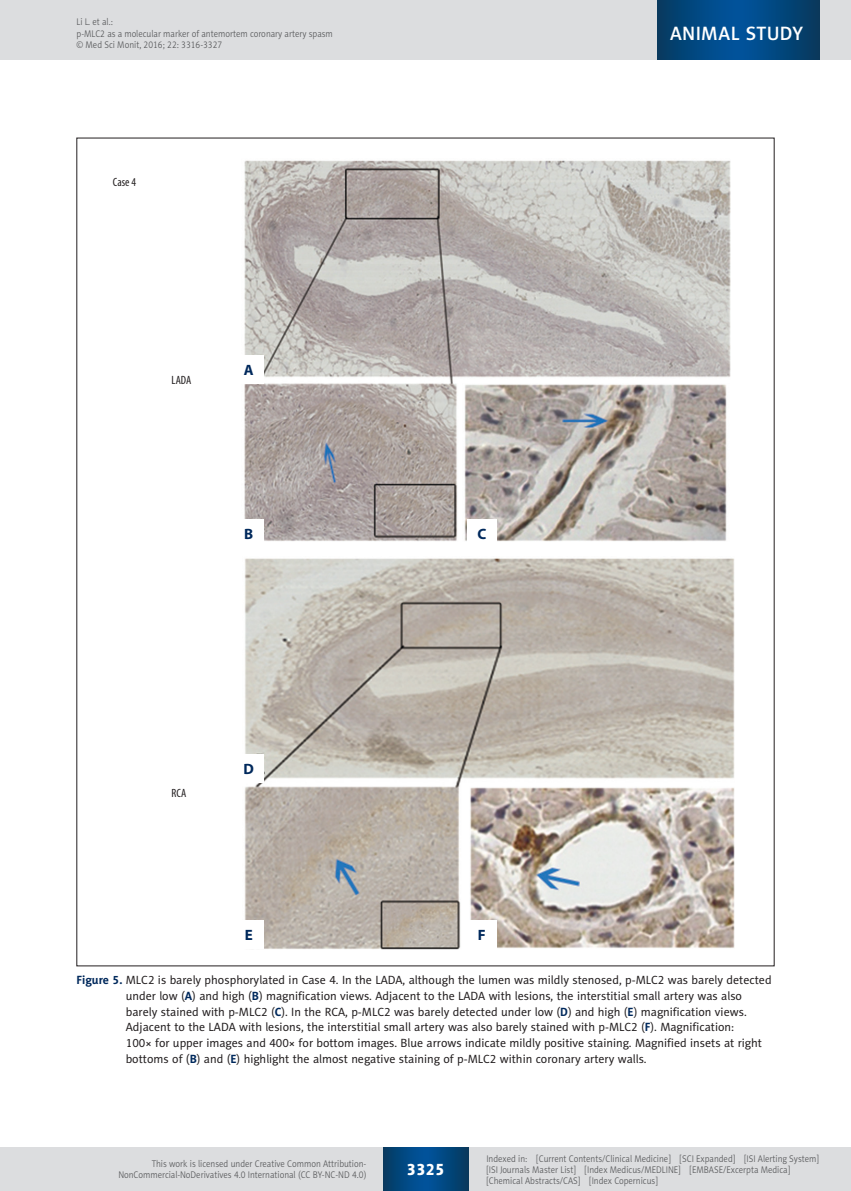
<style>
.page{position:relative;width:851px;height:1191px;background:#fff}
.page>*{position:absolute;margin:0;border:0;box-sizing:border-box;transform-origin:0 0}
.t1{font:19.5px "Naomi Sans EFN Medium";letter-spacing:.015em;color:#fff}
.t2{font:16.5px "Naomi Sans EFN Heavy";color:#fff}
.t3{font:700 15px "Myriad Pro";color:#00295c}
.MSM_Rycina_tytul{font:12px/15.8px "Naomi Sans EFN";color:#231f20}
.t4{font:condensed 12px "Myriad Pro";color:#231f20}
.t5{font:9.75px/11.2px "Naomi Sans EFN Light";color:#57585a;scale:.9 1}
.s1{font-weight:700;color:#00295c}
</style>
<div class="page">
<img style="left:244px;top:160px;width:486px;height:381px">
<img style="left:244px;top:558px;width:491px;height:391px">
<div style="left:234px;top:355px;width:29px;height:28px;background:#fff"></div>
<div style="left:234px;top:754px;width:29px;height:28px;background:#fff"></div>
<div style="left:234px;top:519px;width:29px;height:28px;background:#fff"></div>
<div style="left:234px;top:920px;width:29px;height:28px;background:#fff"></div>
<div style="left:467px;top:519px;width:29px;height:28px;background:#fff"></div>
<div style="left:467px;top:920px;width:29px;height:28px;background:#fff"></div>
<div style="left:0;top:1148px;width:850px;height:43px;background:#dcdddf"></div>
<svg style="left:383px;top:1147px;width:85px;height:43px;background:#02477e"></svg>
<div style="left:0;top:0;width:850px;height:60px;background:#dcdddf"></div>
<svg style="left:657px;top:0;width:162px;height:60px;background:#02477e"></svg>
<p class="t5" style="left:77px;top:16px;width:286px">Li L. et al.:<br>p-MLC2 as a molecular marker of antemortem coronary artery spasm © Med Sci Monit, 2016; 22: 3316-3327</p>
<h1 class="t1" style="left:670px;top:22px;width:134px">ANIMAL STUDY</h1>
<p class="t4" style="left:113px;top:176px;width:25px">Case 4</p>
<p class="t4" style="left:171px;top:374px;width:21px">LADA</p>
<p class="t3" style="left:244px;top:360px;width:11px">A</p>
<p class="t3" style="left:244px;top:524px;width:11px">B</p>
<p class="t4" style="left:171px;top:786px;width:16px">RCA</p>
<p class="t3" style="left:243px;top:759px;width:12px">D</p>
<p class="t3" style="left:245px;top:925px;width:10px">E</p>
<p class="t3" style="left:477px;top:524px;width:10px">C</p>
<p class="t3" style="left:478px;top:925px;width:9px">F</p>
<p class="MSM_Rycina_tytul" style="left:126px;top:972px;width:647px;text-indent:-49px"><span class="s1">Figure 5.</span> MLC2 is barely phosphorylated in Case 4. In the LADA, although the lumen was mildly stenosed, p-MLC2 was barely detected under low (<span class="s1">A</span>) and high (<span class="s1">B</span>) magnification views. Adjacent to the LADA with lesions, the interstitial small artery was also barely stained with p-MLC2 (<span class="s1">C</span>). In the RCA, p-MLC2 was barely detected under low (<span class="s1">D</span>) and high (<span class="s1">E</span>) magnification views.<br>Adjacent to the LADA with lesions, the interstitial small artery was also barely stained with p-MLC2 (<span class="s1">F</span>). Magnification:<br>100× for upper images and 400× for bottom images. Blue arrows indicate mildly positive staining. Magnified insets at right bottoms of (<span class="s1">B</span>) and (<span class="s1">E</span>) highlight the almost negative staining of p-MLC2 within coronary artery walls.</p>
<p class="t5" style="left:118px;top:1158px;width:277px;text-align:right">This work is licensed under Creative Common Attribution-<br>NonCommercial-NoDerivatives 4.0 International (CC BY-NC-ND 4.0)</p>
<h2 class="t2" style="left:406px;top:1159px;width:40px">3325</h2>
<p class="t5" style="left:486px;top:1152px;width:371px">Indexed in: [Current Contents/Clinical Medicine] [SCI Expanded] [ISI Alerting System] [ISI Journals Master List] [Index Medicus/MEDLINE] [EMBASE/Excerpta Medica] [Chemical Abstracts/CAS] [Index Copernicus]</p>
</div>
